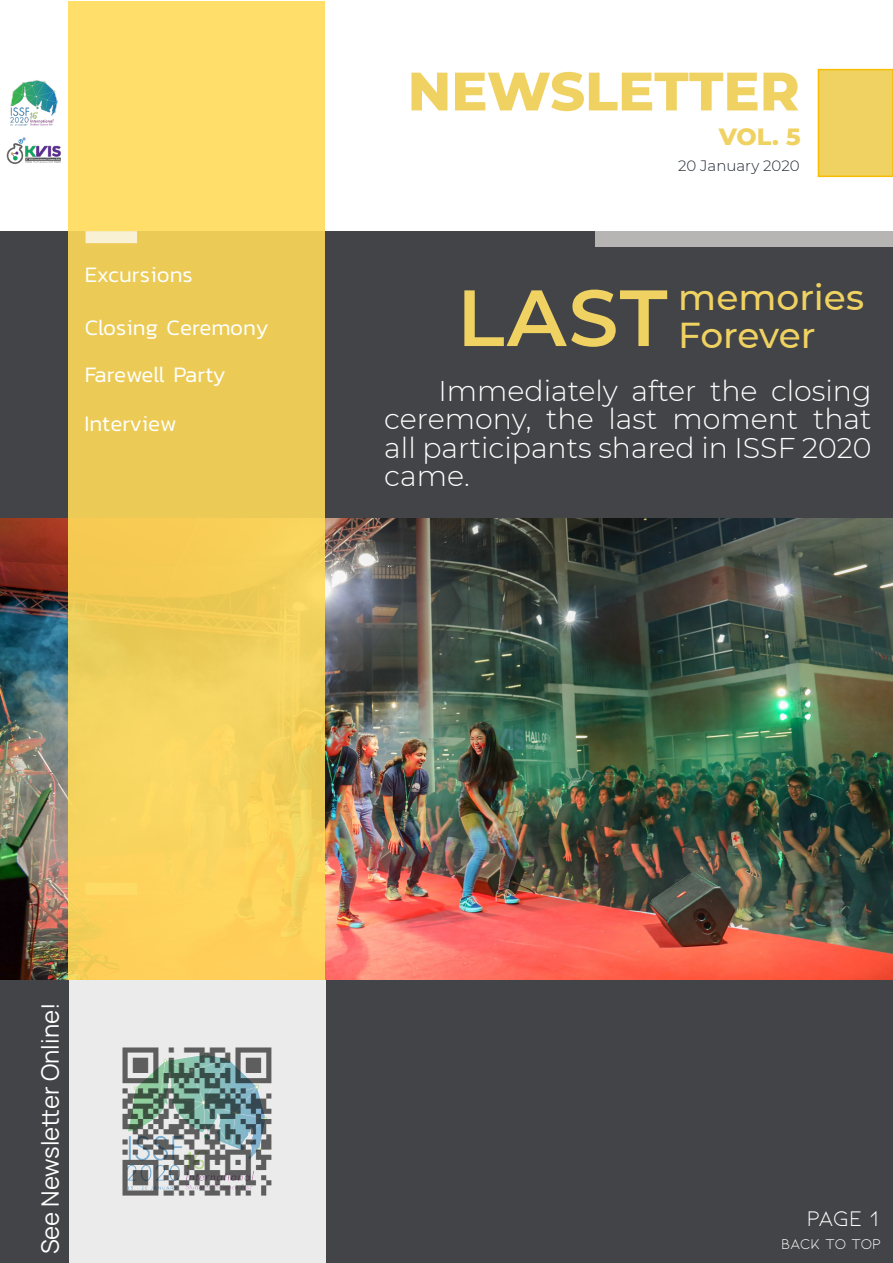
<style>
.page{position:relative;width:893px;height:1263px;background:#fff}
.page>*{position:absolute;margin:0;border:0;box-sizing:border-box;transform-origin:0 0}
.t1{font:600 79.5px "Montserrat";color:#f0d262}
.t2{font:800 54px "Montserrat";color:#f0d262}
.t3{font:500 36px "Montserrat";color:#f0d262}
.t4{font:300 28.5px "Montserrat";color:#fff}
.t5{font:24px "Manrope";color:#fff}
.t6{font:800 24px "Montserrat";color:#f0d262}
.t7{font:300 22.5px "Kanit";color:#fff}
.t8{font:300 22.5px "Kanit";letter-spacing:-.025em;color:#fff}
.t9{font:22.5px "Kiona";color:#fff}
.t10{font:300 15px "Montserrat";color:#212931}
.t11{font:15px "Kiona";letter-spacing:-.02em;color:#fff}
</style>
<div class="page">
<img style="left:0;top:518px;width:893px;height:462px">
<div style="left:0;top:980px;width:893px;height:283px;background:#424447"></div>
<div style="left:0;top:231px;width:893px;height:287px;background:#424447"></div>
<div style="left:595px;top:231px;width:298px;height:16px;background:#b6b5b3"></div>
<div style="left:818px;top:70px;width:75px;height:106px;background:#f0d262"></div>
<div style="left:818px;top:69px;width:75px;height:108px;border:2px solid #f8bc00"></div>
<img style="left:6px;top:137px;width:55px;height:27px">
<img style="left:10px;top:79px;width:48px;height:47px">
<div style="left:69px;top:980px;width:256px;height:283px;background:#ebebec"></div>
<img style="left:122px;top:1047px;width:150px;height:149px">
<div style="left:69px;top:1px;width:256px;height:979px;background:linear-gradient(to right,#f5d25d,#f5d35d)"></div>
<div style="left:86px;top:231px;width:51px;height:12px;background:#f9f1d4"></div>
<p class="t7" style="left:85px;top:259px;width:110px">Excursions</p>
<p class="t7" style="left:85px;top:312px;width:185px">Closing Ceremony</p>
<p class="t8" style="left:85px;top:359px;width:142px">Farewell Party</p>
<p class="t7" style="left:84px;top:408px;width:94px">Interview</p>
<p class="t2" style="left:408px;top:52px;width:393px">NEWSLETTER</p>
<p class="t6" style="left:719px;top:119px;width:83px">VOL. 5</p>
<p class="t10" style="left:678px;top:155px;width:123px">20 January 2020</p>
<p class="t1" style="left:457px;top:261px;width:212px">LAST</p>
<p class="t3" style="left:678px;top:272px;width:187px">memories</p>
<p class="t3" style="left:678px;top:310px;width:139px">Forever</p>
<p class="t4" style="left:438px;top:371px;width:435px">Immediately after the closing</p>
<p class="t4" style="left:384px;top:400px;width:489px">ceremony, the last moment that</p>
<p class="t4" style="left:384px;top:428px;width:489px">all participants shared in ISSF 2020</p>
<p class="t4" style="left:384px;top:457px;width:87px">came.</p>
<p class="t5" style="left:36px;top:1254px;width:253px;rotate:-90deg">See Newsletter Online!</p>
<p class="t9" style="left:807px;top:1206px;width:73px">Page 1</p>
<p class="t11" style="left:781px;top:1236px;width:101px">BACK TO TOP</p>
</div>
